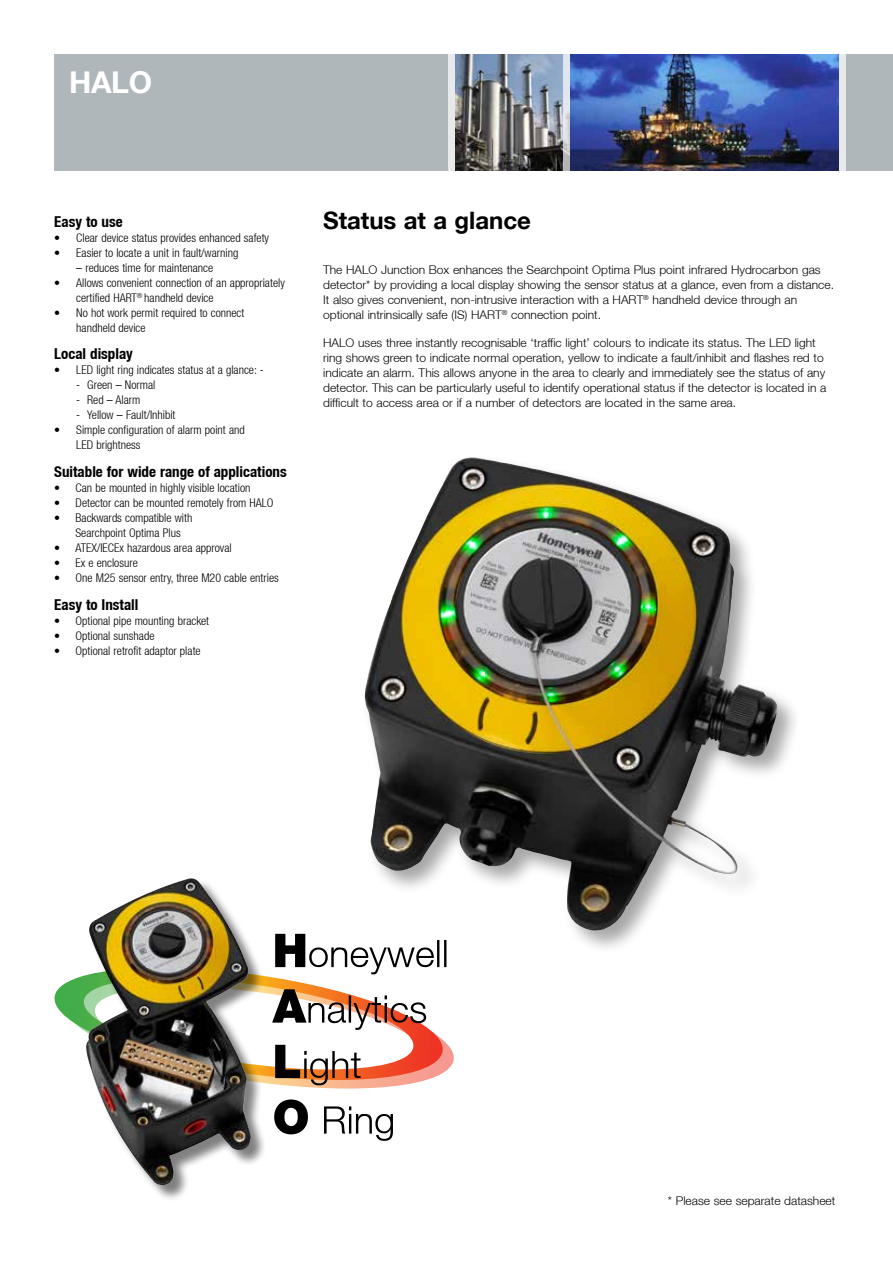
<style>
.page{position:relative;width:893px;height:1263px;background:#fff}
.page>*{position:absolute;margin:0;border:0;box-sizing:border-box;transform-origin:0 0}
.t1{font:700 30px "Helvetica Neue LT";color:#fff}
.t2{font:700 24px "Helvetica Neue LT";color:#000}
.t3{font:700 condensed 15px "Helvetica Neue LT";color:#000}
.t4{font:300 12px/15px "Helvetica Neue LT";color:#000}
.t5{font:300 condensed 12px/15px "Helvetica Neue LT";color:#000}
</style>
<div class="page">
<div style="left:54px;top:54px;width:839px;height:116px;background:#b0b7bb"></div>
<img style="left:455px;top:54px;width:384px;height:116px">
<div style="left:449px;top:50px;width:6px;height:123px;background:#e7e9ea"></div>
<svg style="left:563px;top:54px;width:7px;height:117px"></svg>
<div style="left:839px;top:50px;width:7px;height:123px;background:#e7e9ea"></div>
<svg style="left:54px;top:974px;width:392px;height:114px"></svg>
<div style="left:86px;top:879px;width:181px;height:322px;background:#000;opacity:.5"></div>
<img style="left:84px;top:878px;width:167px;height:308px">
<svg style="left:324px;top:1106px;width:69px;height:35px"></svg>
<svg style="left:274px;top:1099px;width:34px;height:35px"></svg>
<svg style="left:275px;top:1045px;width:86px;height:40px"></svg>
<svg style="left:272px;top:989px;width:154px;height:41px"></svg>
<svg style="left:275px;top:934px;width:171px;height:40px"></svg>
<div style="left:361px;top:454px;width:440px;height:501px;background:#000;opacity:.35"></div>
<img style="left:365px;top:457px;width:373px;height:474px">
<h1 class="t1" style="left:69px;top:63px;width:85px">HALO</h1>
<p class="t3" style="left:54px;top:212px;width:70px">Easy to use</p>
<h2 class="t2" style="left:323px;top:206px;width:209px">Status at a glance</h2>
<p class="t5" style="left:54px;top:230px;width:216px">• Clear device status provides enhanced safety</p>
<p class="t5" style="left:54px;top:245px;width:186px">• Easier to locate a unit in fault/warning</p>
<p class="t5" style="left:76px;top:260px;width:138px">– reduces time for maintenance</p>
<p class="t5" style="left:76px;top:275px;width:210px;text-indent:-22px">• Allows convenient connection of an appropriately certified HART<sup>®</sup> handheld device</p>
<p class="t5" style="left:76px;top:305px;width:170px;text-indent:-22px">• No hot work permit required to connect handheld device</p>
<p class="t3" style="left:54px;top:345px;width:80px">Local display</p>
<p class="t5" style="left:54px;top:362px;width:211px">• LED light ring indicates status at a glance: -</p>
<p class="t5" style="left:76px;top:377px;width:81px">- Green – Normal</p>
<p class="t5" style="left:76px;top:392px;width:66px">- Red – Alarm</p>
<p class="t5" style="left:76px;top:407px;width:101px">- Yellow – Fault/Inhibit</p>
<p class="t5" style="left:76px;top:422px;width:170px;text-indent:-22px">• Simple configuration of alarm point and<br>LED brightness</p>
<p class="t3" style="left:54px;top:463px;width:234px">Suitable for wide range of applications</p>
<p class="t5" style="left:54px;top:480px;width:198px">• Can be mounted in highly visible location</p>
<p class="t5" style="left:54px;top:495px;width:221px">• Detector can be mounted remotely from HALO</p>
<p class="t5" style="left:76px;top:510px;width:118px;text-indent:-21px">• Backwards compatible with<br>Searchpoint Optima Plus</p>
<p class="t5" style="left:54px;top:540px;width:179px">• ATEX/IECEx hazardous area approval</p>
<p class="t5" style="left:54px;top:555px;width:85px">• Ex e enclosure</p>
<p class="t5" style="left:54px;top:570px;width:226px">• One M25 sensor entry, three M20 cable entries</p>
<p class="t3" style="left:54px;top:595px;width:86px">Easy to Install</p>
<p class="t5" style="left:54px;top:613px;width:156px">• Optional pipe mounting bracket</p>
<p class="t5" style="left:54px;top:628px;width:102px">• Optional sunshade</p>
<p class="t5" style="left:54px;top:643px;width:148px">• Optional retrofit adaptor plate</p>
<p class="t4" style="left:323px;top:262px;width:512px">The HALO Junction Box enhances the Searchpoint Optima Plus point infrared Hydrocarbon gas detector* by providing a local display showing the sensor status at a glance, even from a distance.<br>It also gives convenient, non-intrusive interaction with a HART<sup>®</sup> handheld device through an optional intrinsically safe (IS) HART<sup>®</sup> connection point.</p>
<p class="t4" style="left:323px;top:335px;width:505px">HALO uses three instantly recognisable ‘traffic light’ colours to indicate its status. The LED light ring shows green to indicate normal operation, yellow to indicate a fault/inhibit and flashes red to indicate an alarm. This allows anyone in the area to clearly and immediately see the status of any detector. This can be particularly useful to identify operational status if the detector is located in a difficult to access area or if a number of detectors are located in the same area.</p>
<p class="t4" style="left:668px;top:1193px;width:169px">* Please see separate datasheet</p>
</div>
